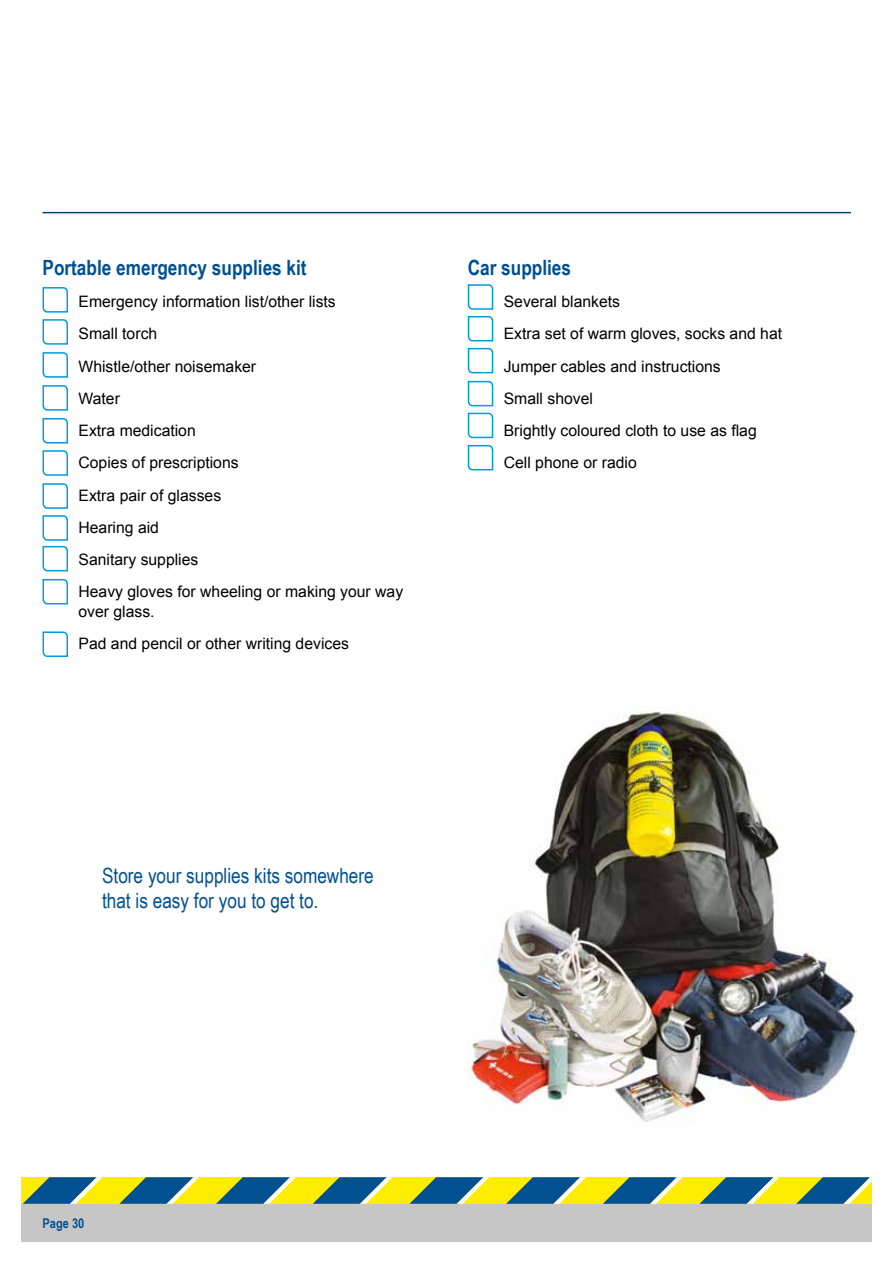
<style>
.page{position:relative;width:893px;height:1263px;background:#fff}
.page>*{position:absolute;margin:0;border:0;box-sizing:border-box;transform-origin:0 0}
.t1{font:21px/25.5px "Arial Narrow";color:#005092}
.t2{font:700 21px "Arial Narrow";color:#005092}
.t3{font:15.75px/32.2px "Arial";color:#000}
.t4{font:700 13.5px "Arial Narrow";color:#005092}
</style>
<div class="page">
<div style="left:21px;top:1204px;width:851px;height:38px;background:#c6c6c6"></div>
<div style="left:21px;top:1177px;width:851px;height:27px;background:#ffed00"></div>
<svg style="left:23px;top:1177px;width:79px;height:27px"></svg>
<svg style="left:119px;top:1177px;width:80px;height:27px"></svg>
<svg style="left:216px;top:1177px;width:80px;height:27px"></svg>
<svg style="left:313px;top:1177px;width:80px;height:27px"></svg>
<svg style="left:409px;top:1177px;width:80px;height:27px"></svg>
<svg style="left:506px;top:1177px;width:80px;height:27px"></svg>
<svg style="left:603px;top:1177px;width:80px;height:27px"></svg>
<svg style="left:699px;top:1177px;width:80px;height:27px"></svg>
<svg style="left:796px;top:1177px;width:76px;height:27px"></svg>
<hr style="left:43px;top:212px;width:808px;height:1px;background:#004676">
<svg style="left:42px;top:287px;width:26px;height:58px"></svg>
<svg style="left:42px;top:352px;width:26px;height:26px"></svg>
<svg style="left:42px;top:385px;width:26px;height:26px"></svg>
<svg style="left:467px;top:284px;width:27px;height:90px"></svg>
<svg style="left:467px;top:380px;width:27px;height:91px"></svg>
<svg style="left:42px;top:418px;width:26px;height:58px"></svg>
<svg style="left:42px;top:483px;width:26px;height:89px"></svg>
<svg style="left:42px;top:579px;width:26px;height:26px"></svg>
<img style="left:468px;top:707px;width:388px;height:415px">
<svg style="left:42px;top:631px;width:26px;height:26px"></svg>
<h1 class="t2" style="left:43px;top:251px;width:266px">Portable emergency supplies kit</h1>
<p class="t3" style="left:79px;top:285px;width:326px">Emergency information list/other lists<br>Small torch<br>Whistle/other noisemaker<br>Water<br>Extra medication<br>Copies of prescriptions<br>Extra pair of glasses<br>Hearing aid<br>Sanitary supplies<br>Heavy gloves for wheeling or making your way</p>
<p class="t3" style="left:79px;top:595px;width:272px">over glass.<br>Pad and pencil or other writing devices</p>
<h1 class="t2" style="left:468px;top:251px;width:105px">Car supplies</h1>
<p class="t3" style="left:504px;top:285px;width:280px">Several blankets<br>Extra set of warm gloves, socks and hat<br>Jumper cables and instructions<br>Small shovel<br>Brightly coloured cloth to use as flag<br>Cell phone or radio</p>
<h1 class="t1" style="left:102px;top:862px;width:273px">Store your supplies kits somewhere that is easy for you to get to.</h1>
<p class="t4" style="left:43px;top:1212px;width:43px">Page 30</p>
</div>
